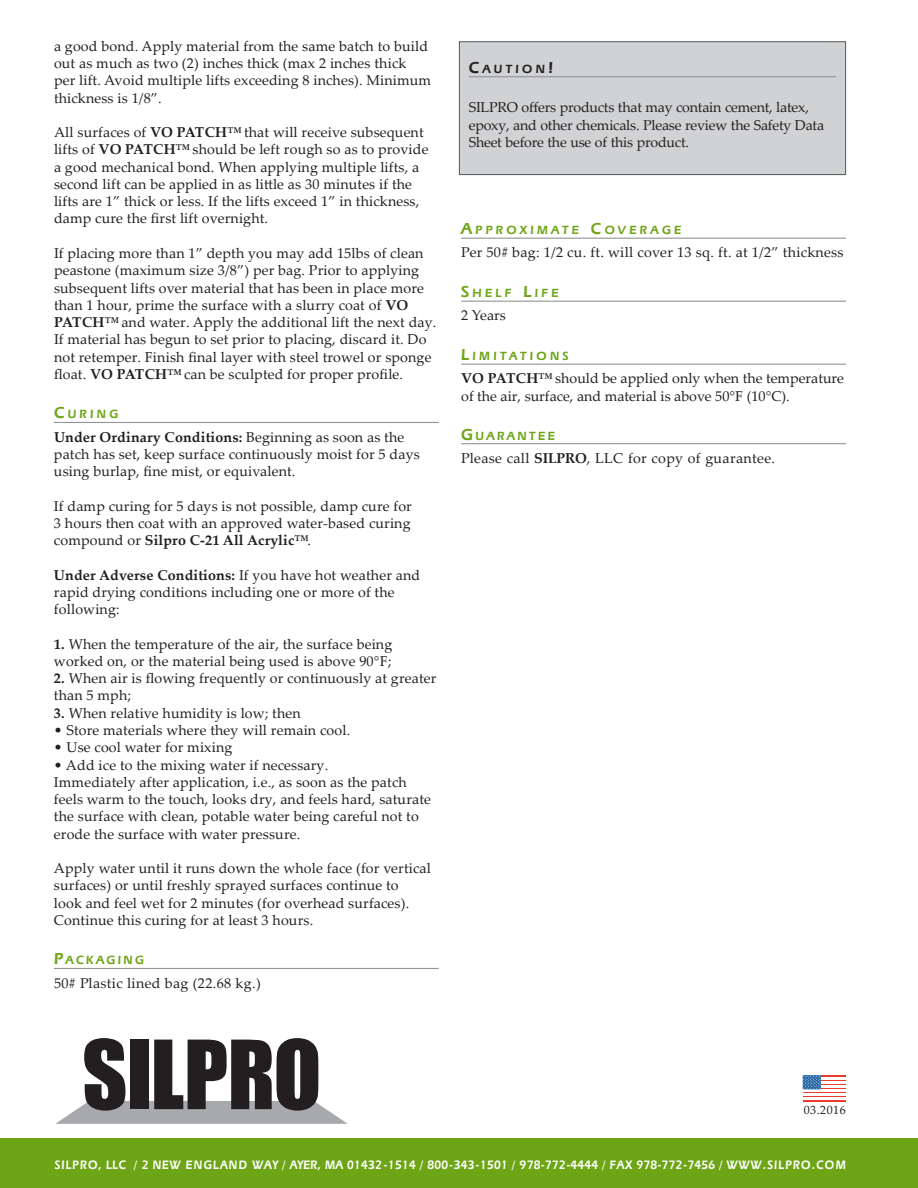
<style>
.page{position:relative;width:918px;height:1188px;background:#fff}
.page>*{position:absolute;margin:0;border:0;box-sizing:border-box;transform-origin:0 0}
._01_Body{font:14.25px/17.2px "Palatino Linotype";letter-spacing:.01em;color:#231f20}
._01_Body-2{font:14.25px/17.2px "Palatino Linotype";letter-spacing:-.015em;color:#231f20}
.t1{font:600 12.75px "Eras IT Cby BT";letter-spacing:.025em;color:#fff;scale:.9 1}
._02_Body_sub_w_rule{font:600 12.3px "Eras IT Cby BT";letter-spacing:.265em;color:#6ea516}
._02_Body_sub_w_rule-2{font:600 12.3px "Eras IT Cby BT";letter-spacing:.265em;color:#231f20}
.t2{font:12px "Palatino Linotype";letter-spacing:.04em;color:#231f20}
.s1{font-weight:700}
.s2{font-size:16.5px}
</style>
<div class="page">
<hr style="left:54px;top:422px;width:385px;height:1px;background:#939598">
<hr style="left:54px;top:968px;width:385px;height:1px;background:#939598">
<hr style="left:461px;top:238px;width:385px;height:1px;background:#939598">
<hr style="left:461px;top:301px;width:385px;height:1px;background:#939598">
<hr style="left:461px;top:364px;width:385px;height:1px;background:#939598">
<hr style="left:461px;top:443px;width:385px;height:1px;background:#939598">
<div style="left:0;top:1139px;width:918px;height:49px;background:#6ea516"></div>
<svg style="left:55px;top:1038px;width:293px;height:86px"></svg>
<div style="left:803px;top:1075px;width:43px;height:26px;background:linear-gradient(to right,#fff,#fff)"></div>
<hr style="left:803px;top:1089px;width:43px;height:2px;background:#fff">
<hr style="left:821px;top:1085px;width:25px;height:2px;background:#fff">
<hr style="left:821px;top:1081px;width:25px;height:2px;background:#fff">
<hr style="left:821px;top:1077px;width:25px;height:2px;background:#fff">
<hr style="left:803px;top:1093px;width:43px;height:2px;background:#fff">
<hr style="left:803px;top:1098px;width:43px;height:2px;background:#fff">
<svg style="left:803px;top:1075px;width:18px;height:14px"></svg>
<div style="left:459px;top:42px;width:387px;height:133px;background:#d1d2d4"></div>
<hr style="left:469px;top:76px;width:367px;height:1px;background:#939598">
<div style="left:459px;top:41px;width:387px;height:134px;border:1px solid #57585a"></div>
<p class="_01_Body" style="left:54px;top:37px;width:379px">a good bond. Apply material from the same batch to build out as much as two (2) inches thick (max 2 inches thick per lift. Avoid multiple lifts exceeding 8 inches). Minimum thickness is 1/8”.</p>
<p class="_01_Body" style="left:54px;top:123px;width:376px">All surfaces of <span class="s1">VO PATCH™</span> that will receive subsequent lifts of <span class="s1">VO PATCH™</span> should be left rough so as to provide a good mechanical bond. When applying multiple lifts, a second lift can be applied in as little as 30 minutes if the lifts are 1” thick or less. If the lifts exceed 1” in thickness, damp cure the first lift overnight.</p>
<p class="_01_Body" style="left:54px;top:244px;width:384px">If placing more than 1” depth you may add 15lbs of clean peastone (maximum size 3/8”) per bag. Prior to applying subsequent lifts over material that has been in place more than 1 hour, prime the surface with a slurry coat of <span class="s1">VO PATCH™</span> and water. Apply the additional lift the next day.<br>If material has begun to set prior to placing, discard it. Do not retemper. Finish final layer with steel trowel or sponge float. <span class="s1">VO PATCH™</span> can be sculpted for proper profile.</p>
<p class="_02_Body_sub_w_rule" style="left:54px;top:407px;width:66px"><span class="s2">C</span>URING</p>
<p class="_01_Body" style="left:54px;top:428px;width:367px"><span class="s1">Under Ordinary Conditions:</span> Beginning as soon as the patch has set, keep surface continuously moist for 5 days using burlap, fine mist, or equivalent.</p>
<p class="_01_Body" style="left:54px;top:497px;width:359px;text-align:justify">If damp curing for 5 days is not possible, damp cure for 3 hours then coat with an approved water-based curing compound or <span class="s1">Silpro C-21 All Acrylic™</span>.</p>
<p class="_01_Body" style="left:54px;top:566px;width:368px"><span class="s1">Under Adverse Conditions:</span> If you have hot weather and rapid drying conditions including one or more of the following:</p>
<p class="_01_Body" style="left:54px;top:635px;width:340px"><span class="s1">1.</span> When the temperature of the air, the surface being worked on, or the material being used is above 90°F;</p>
<p class="_01_Body" style="left:54px;top:669px;width:384px"><span class="s1">2.</span> When air is flowing frequently or continuously at greater than 5 mph;</p>
<p class="_01_Body" style="left:54px;top:704px;width:248px"><span class="s1">3.</span> When relative humidity is low; then</p>
<p class="_01_Body" style="left:54px;top:721px;width:298px">• Store materials where they will remain cool.</p>
<p class="_01_Body" style="left:54px;top:738px;width:180px">• Use cool water for mixing</p>
<p class="_01_Body" style="left:54px;top:755px;width:276px">• Add ice to the mixing water if necessary.</p>
<p class="_01_Body" style="left:54px;top:773px;width:378px">Immediately after application, i.e., as soon as the patch feels warm to the touch, looks dry, and feels hard, saturate the surface with clean, potable water being careful not to erode the surface with water pressure.</p>
<p class="_01_Body" style="left:54px;top:859px;width:379px">Apply water until it runs down the whole face (for vertical surfaces) or until freshly sprayed surfaces continue to<br>look and feel wet for 2 minutes (for overhead surfaces).<br>Continue this curing for at least 3 hours.</p>
<p class="_02_Body_sub_w_rule" style="left:54px;top:953px;width:91px"><span class="s2">P</span>ACKAGING</p>
<p class="_01_Body" style="left:54px;top:974px;width:208px">50# Plastic lined bag (22.68 kg.)</p>
<p class="_02_Body_sub_w_rule-2" style="left:469px;top:61px;width:86px"><span class="s2">C</span>AUTION<span class="s2">!</span></p>
<p class="_01_Body-2" style="left:469px;top:98px;width:357px">SILPRO offers products that may contain cement, latex, epoxy, and other chemicals. Please review the Safety Data<br>Sheet before the use of this product.</p>
<p class="_02_Body_sub_w_rule" style="left:461px;top:223px;width:222px"><span class="s2">A</span>PP ROXIMATE <span class="s2">C</span>OVERAGE</p>
<p class="_01_Body" style="left:461px;top:243px;width:384px">Per 50# bag: 1/2 cu. ft. will cover 13 sq. ft. at 1/2” thickness</p>
<p class="_02_Body_sub_w_rule" style="left:461px;top:286px;width:99px"><span class="s2">S</span>HELF <span class="s2">L</span>IFE</p>
<p class="_01_Body" style="left:461px;top:306px;width:46px">2 Years</p>
<p class="_02_Body_sub_w_rule" style="left:461px;top:349px;width:109px"><span class="s2">L</span>IMITATIONS</p>
<p class="_01_Body" style="left:461px;top:369px;width:384px"><span class="s1">VO PATCH™</span> should be applied only when the temperature of the air, surface, and material is above 50°F (10°C).</p>
<p class="_02_Body_sub_w_rule" style="left:461px;top:428px;width:95px"><span class="s2">G</span>UARANTEE</p>
<p class="_01_Body" style="left:461px;top:449px;width:315px">Please call <span class="s1">SILPRO</span>, LLC for copy of guarantee.</p>
<p class="t2" style="left:804px;top:1101px;width:43px">03.2016</p>
<p class="t1" style="left:55px;top:1157px;width:880px">SILPRO, LLC / 2 NEW ENGLAND WAY / AYER, MA 01432-1514 / 800-343-1501 / 978-772-4444 / FAX 978-772-7456 / WWW.SILPRO.COM</p>
</div>
